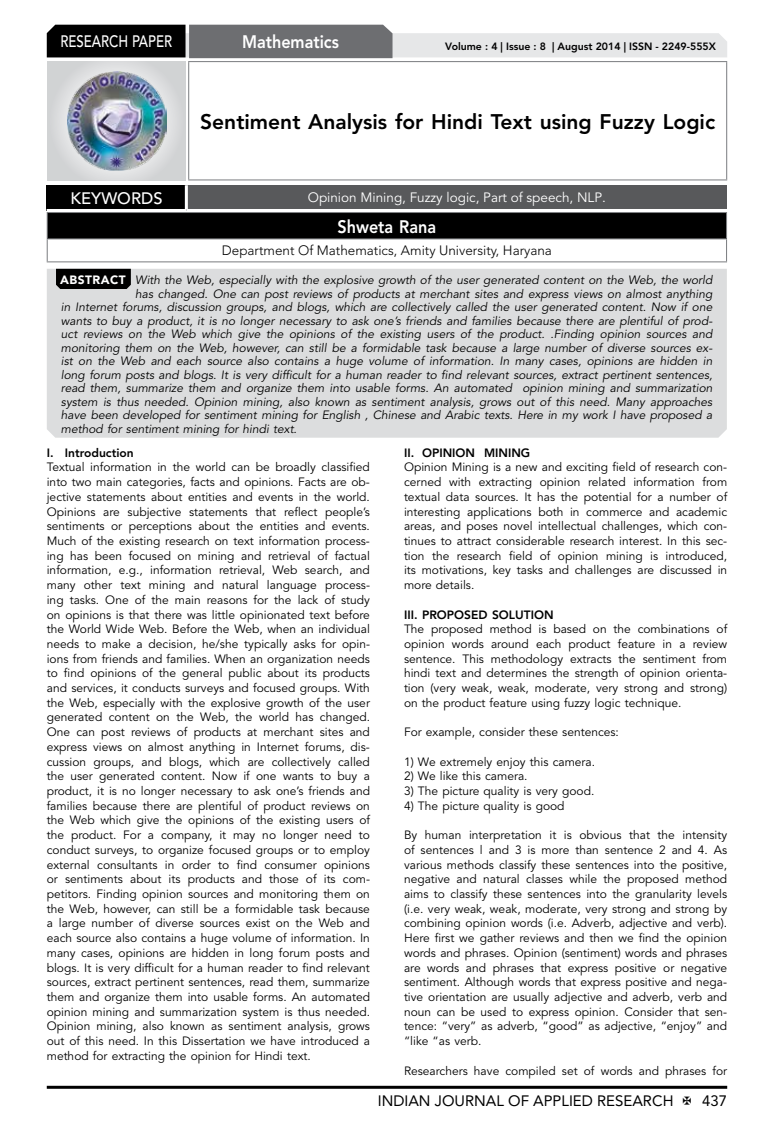
<style>
.page{position:relative;width:774px;height:1136px;background:#fff}
.page>*{position:absolute;margin:0;border:0;box-sizing:border-box;transform-origin:0 0}
.t1{font:800 21px "Avenir LT Std";color:#000}
.t2{font:800 18px "Avenir LT Std";color:#fff;scale:.9 1}
.t3{font:500 16.5px "Avenir LT Std";color:#fff;scale:.8 1}
.t4{font:500 16.5px "Avenir LT Std";color:#fff}
.t5{font:15px "Avenir LT Std";color:#000}
.t6{font:300 13.5px "Avenir LT Std";color:#000}
.t7{font:13.5px "Avenir LT Std";color:#fff}
.t8{font:12px/14.7px "Avenir LT Std";color:#000;text-align:justify}
.t9{font:italic 12px "Avenir LT Std";color:#000}
.t10{font:800 12px "Avenir LT Std";color:#000}
.t11{font:800 10.5px "Avenir LT Std";color:#000}
.s1{font-weight:900;font-style:normal;color:#fff}
</style>
<div class="page">
<hr style="left:47px;top:1085px;width:680px;height:3px;background:#000">
<svg style="left:47px;top:25px;width:680px;height:33px;background:#979899"></svg>
<div style="left:48px;top:62px;width:137px;height:118px;background:linear-gradient(to right,#d9dadb,#d8dadb)"></div>
<img style="left:67px;top:71px;width:100px;height:100px">
<hr style="left:188px;top:61px;width:539px;height:1px;background:#808285">
<hr style="left:188px;top:62px;width:1px;height:117px;background:#808285">
<hr style="left:726px;top:62px;width:1px;height:117px;background:#808285">
<hr style="left:188px;top:179px;width:539px;height:1px;background:#808285">
<div style="left:47px;top:212px;width:679px;height:27px;background:#000"></div>
<hr style="left:47px;top:212px;width:680px;height:1px;background:#808285">
<hr style="left:47px;top:238px;width:680px;height:1px;background:#808285">
<svg style="left:47px;top:213px;width:1px;height:48px"></svg>
<svg style="left:726px;top:213px;width:1px;height:48px"></svg>
<hr style="left:47px;top:261px;width:680px;height:1px;background:#808285">
<div style="left:47px;top:185px;width:139px;height:25px;background:#000"></div>
<div style="left:186px;top:185px;width:541px;height:25px;background:#58595b"></div>
<hr style="left:185px;top:185px;width:3px;height:24px;background:#fff">
<hr style="left:47px;top:209px;width:139px;height:3px;background:#fff">
<hr style="left:186px;top:209px;width:541px;height:3px;background:#fff">
<div style="left:47px;top:269px;width:680px;height:168px;background:#dcddde"></div>
<svg style="left:56px;top:269px;width:75px;height:20px"></svg>
<h3 class="t3" style="left:60px;top:32px;width:139px">RESEARCH PAPER</h3>
<h2 class="t2" style="left:242px;top:31px;width:109px">Mathematics</h2>
<p class="t11" style="left:445px;top:41px;width:272px">Volume : 4 | Issue : 8 | August 2014 | ISSN - 2249-555X</p>
<h1 class="t1" style="left:200px;top:109px;width:516px">Sentiment Analysis for Hindi Text using Fuzzy Logic</h1>
<h3 class="t4" style="left:70px;top:189px;width:94px">KEYWORDS</h3>
<p class="t7" style="left:308px;top:189px;width:300px">Opinion Mining, Fuzzy logic, Part of speech, NLP.</p>
<h2 class="t2" style="left:337px;top:215px;width:111px">Shweta Rana</h2>
<p class="t6" style="left:222px;top:243px;width:332px">Department Of Mathematics, Amity University, Haryana</p>
<p class="t9" style="left:60px;top:273px;width:654px"><span class="s1">ABSTRACT</span> With the Web, especially with the explosive growth of the user generated content on the Web, the world</p>
<p class="t9" style="left:135px;top:287px;width:579px">has changed. One can post reviews of products at merchant sites and express views on almost anything</p>
<p class="t9" style="left:61px;top:300px;width:653px">in Internet forums, discussion groups, and blogs, which are collectively called the user generated content. Now if one</p>
<p class="t9" style="left:61px;top:314px;width:653px">wants to buy a product, it is no longer necessary to ask one’s friends and families because there are plentiful of prod-</p>
<p class="t9" style="left:61px;top:327px;width:653px">uct reviews on the Web which give the opinions of the existing users of the product. .Finding opinion sources and</p>
<p class="t9" style="left:61px;top:341px;width:653px">monitoring them on the Web, however, can still be a formidable task because a large number of diverse sources ex-</p>
<p class="t9" style="left:61px;top:354px;width:653px">ist on the Web and each source also contains a huge volume of information. In many cases, opinions are hidden in</p>
<p class="t9" style="left:61px;top:368px;width:653px">long forum posts and blogs. It is very difficult for a human reader to find relevant sources, extract pertinent sentences,</p>
<p class="t9" style="left:61px;top:381px;width:653px">read them, summarize them and organize them into usable forms. An automated opinion mining and summarization</p>
<p class="t9" style="left:61px;top:395px;width:653px">system is thus needed. Opinion mining, also known as sentiment analysis, grows out of this need. Many approaches</p>
<p class="t9" style="left:61px;top:408px;width:653px">have been developed for sentiment mining for English , Chinese and Arabic texts. Here in my work I have proposed a</p>
<p class="t9" style="left:61px;top:422px;width:238px">method for sentiment mining for hindi text.</p>
<p class="t10" style="left:47px;top:445px;width:88px">I. Introduction</p>
<p class="t8" style="left:47px;top:460px;width:325px">Textual information in the world can be broadly classified into two main categories, facts and opinions. Facts are ob&shy;jective statements about entities and events in the world.<br>Opinions are subjective statements that reflect people’s sentiments or perceptions about the entities and events.<br>Much of the existing research on text information process&shy;ing has been focused on mining and retrieval of factual information, e.g., information retrieval, Web search, and many other text mining and natural language process&shy;ing tasks. One of the main reasons for the lack of study on opinions is that there was little opinionated text before the World Wide Web. Before the Web, when an individual needs to make a decision, he/she typically asks for opin&shy;ions from friends and families. When an organization needs to find opinions of the general public about its products and services, it conducts surveys and focused groups. With the Web, especially with the explosive growth of the user generated content on the Web, the world has changed.<br>One can post reviews of products at merchant sites and express views on almost anything in Internet forums, dis&shy;cussion groups, and blogs, which are collectively called the user generated content. Now if one wants to buy a product, it is no longer necessary to ask one’s friends and families because there are plentiful of product reviews on the Web which give the opinions of the existing users of the product. For a company, it may no longer need to conduct surveys, to organize focused groups or to employ external consultants in order to find consumer opinions or sentiments about its products and those of its com&shy;petitors. Finding opinion sources and monitoring them on the Web, however, can still be a formidable task because a large number of diverse sources exist on the Web and each source also contains a huge volume of information. In many cases, opinions are hidden in long forum posts and blogs. It is very difficult for a human reader to find relevant sources, extract pertinent sentences, read them, summarize them and organize them into usable forms. An automated opinion mining and summarization system is thus needed.<br>Opinion mining, also known as sentiment analysis, grows out of this need. In this Dissertation we have introduced a method for extracting the opinion for Hindi text.</p>
<p class="t10" style="left:404px;top:445px;width:128px">II. OPINION MINING</p>
<p class="t8" style="left:404px;top:460px;width:325px">Opinion Mining is a new and exciting field of research con&shy;cerned with extracting opinion related information from textual data sources. It has the potential for a number of interesting applications both in commerce and academic areas, and poses novel intellectual challenges, which con&shy;tinues to attract considerable research interest. In this sec&shy;tion the research field of opinion mining is introduced, its motivations, key tasks and challenges are discussed in more details.</p>
<p class="t10" style="left:404px;top:607px;width:151px">III. PROPOSED SOLUTION</p>
<p class="t8" style="left:404px;top:622px;width:325px">The proposed method is based on the combinations of opinion words around each product feature in a review sentence. This methodology extracts the sentiment from hindi text and determines the strength of opinion orienta&shy;tion (very weak, weak, moderate, very strong and strong) on the product feature using fuzzy logic technique.</p>
<p class="t8" style="left:404px;top:725px;width:216px">For example, consider these sentences:</p>
<p class="t8" style="left:404px;top:754px;width:193px">1) We extremely enjoy this camera.</p>
<p class="t8" style="left:404px;top:769px;width:125px">2) We like this camera.</p>
<p class="t8" style="left:404px;top:783px;width:192px">3) The picture quality is very good.</p>
<p class="t8" style="left:404px;top:798px;width:162px">4) The picture quality is good</p>
<p class="t8" style="left:404px;top:827px;width:325px">By human interpretation it is obvious that the intensity of sentences l and 3 is more than sentence 2 and 4. As various methods classify these sentences into the positive, negative and natural classes while the proposed method aims to classify these sentences into the granularity levels (i.e. very weak, weak, moderate, very strong and strong by combining opinion words (i.e. Adverb, adjective and verb).<br>Here first we gather reviews and then we find the opinion words and phrases. Opinion (sentiment) words and phrases are words and phrases that express positive or negative sentiment. Although words that express positive and nega&shy;tive orientation are usually adjective and adverb, verb and noun can be used to express opinion. Consider that sen&shy;tence: “very” as adverb, “good” as adjective, “enjoy” and “like “as verb.</p>
<p class="t8" style="left:404px;top:1063px;width:325px">Researchers have compiled set of words and phrases for</p>
<p class="t5" style="left:378px;top:1091px;width:297px">INDIAN JOURNAL OF APPLIED RESEARCH</p>
<p class="t5" style="left:702px;top:1091px;width:27px">437</p>
</div>
